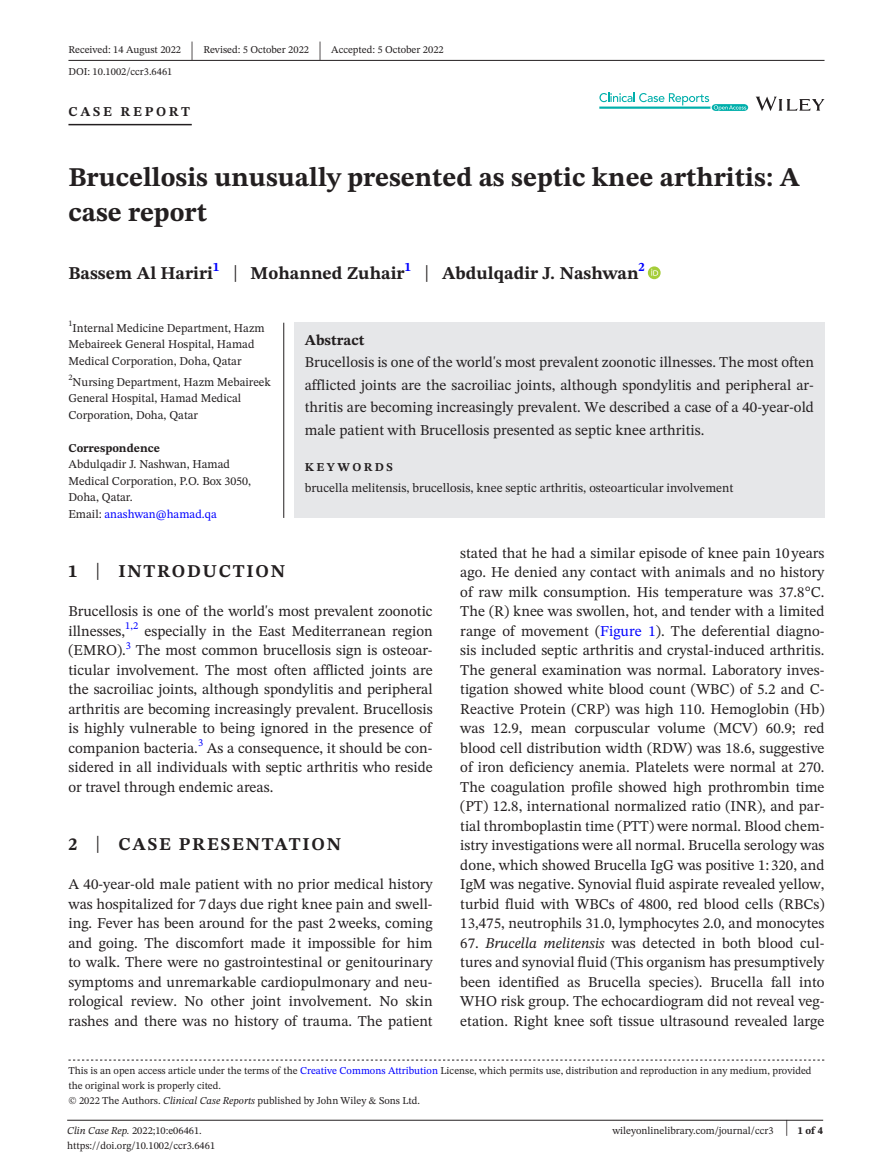
<style>
.page{position:relative;width:893px;height:1174px;background:#fff}
.page>*{position:absolute;margin:0;border:0;box-sizing:border-box;transform-origin:0 0}
.t1{font:700 27px/34.5px "STIX Two Text";color:#231f20}
.t2{font:25.65px "STIX Two Text";color:#231f20;scale:.49 1}
.t3{font:700 18px "STIX Two Text";color:#231f20}
.t4{font:700 18px "STIX Two Text";letter-spacing:.1em;color:#231f20}
.t5{font:15px/19.5px "STIX Two Text";color:#231f20;text-align:justify}
.t6{font:700 15px "STIX Two Text";color:#231f20}
.t7{font:700 13.5px "STIX Two Text";letter-spacing:.2em;color:#231f20}
.t8{font:12.75px "STIX Two Text";color:#231f20}
.t9{font:12px/16.5px "STIX Two Text";color:#231f20}
.t10{font:700 12px "STIX Two Text";color:#231f20}
.t11{font:700 12px "STIX Two Text";letter-spacing:.2em;color:#231f20}
.t12{font:10.5px/15px "STIX Two Text";color:#231f20}
.t13{font:700 10.5px "STIX Two Text";color:#231f20}
.t14{font:10.5px "STIX Two Text";color:#00f}
.s1{font-weight:400;font-size:23.4px}
.s2{color:#00f}
.s3{font-weight:400;font-size:23.7px}
.s4{font-style:italic}
.s5{font-weight:400;font-size:22.2px}
</style>
<div class="page">
<hr style="left:67px;top:1119px;width:756px;height:1px;background:#231f20">
<svg style="left:756px;top:97px;width:68px;height:14px"></svg>
<svg style="left:599px;top:93px;width:149px;height:18px"></svg>
<hr style="left:68px;top:60px;width:756px;height:1px;background:#231f20">
<hr style="left:68px;top:124px;width:124px;height:1px;background:#231f20">
<svg style="left:648px;top:266px;width:13px;height:13px"></svg>
<svg style="left:651px;top:269px;width:7px;height:7px"></svg>
<svg style="left:68px;top:1059px;width:756px;height:1px"></svg>
<hr style="left:283px;top:323px;width:1px;height:195px;background:#231f20">
<div style="left:294px;top:323px;width:530px;height:179px;background:#e6e7e9"></div>
<div style="left:294px;top:501px;width:530px;height:17px;background:#e6e7e9"></div>
<p class="t12" style="left:68px;top:42px;width:114px">Received: 14 August 2022</p>
<h2 class="t2" style="left:191px;top:32px;width:8px">|</h2>
<p class="t12" style="left:203px;top:42px;width:107px">Revised: 5 October 2022</p>
<h2 class="t2" style="left:318px;top:32px;width:8px">|</h2>
<p class="t12" style="left:331px;top:42px;width:114px">Accepted: 5 October 2022</p>
<p class="t12" style="left:68px;top:64px;width:105px">DOI: 10.1002/ccr3.6461</p>
<p class="t7" style="left:68px;top:101px;width:123px">CASE REPORT</p>
<h1 class="t1" style="left:68px;top:161px;width:733px">Brucellosis unusually presented as septic knee arthritis: A case report</h1>
<p class="t3" style="left:68px;top:260px;width:578px">Bassem Al Hariri<sup>1</sup> <span class="s1">|</span> Mohanned Zuhair<sup>1</sup> <span class="s1">|</span> Abdulqadir J. Nashwan<sup>2</sup></p>
<p class="t9" style="left:68px;top:319px;width:198px"><sup>1</sup>Internal Medicine Department, Hazm<br>Mebaireek General Hospital, Hamad<br>Medical Corporation, Doha, Qatar</p>
<p class="t9" style="left:68px;top:373px;width:204px"><sup>2</sup>Nursing Department, Hazm Mebaireek<br>General Hospital, Hamad Medical<br>Corporation, Doha, Qatar</p>
<p class="t10" style="left:68px;top:439px;width:93px">Correspondence</p>
<p class="t9" style="left:68px;top:456px;width:184px">Abdulqadir J. Nashwan, Hamad<br>Medical Corporation, P.O. Box 3050,<br>Doha, Qatar.<br>Email: <span class="s2">anashwan@hamad.qa</span></p>
<p class="t6" style="left:305px;top:329px;width:61px">Abstract</p>
<p class="t5" style="left:305px;top:351px;width:511px;line-height:22.5px">Brucellosis is one of the world's most prevalent zoonotic illnesses. The most often afflicted joints are the sacroiliac joints, although spondylitis and peripheral ar&shy;thritis are becoming increasingly prevalent. We described a case of a 40-year-old male patient with Brucellosis presented as septic knee arthritis.</p>
<p class="t11" style="left:305px;top:458px;width:90px">KEYWORDS</p>
<p class="t8" style="left:305px;top:478px;width:430px">brucella melitensis, brucellosis, knee septic arthritis, osteoarticular involvement</p>
<p class="t4" style="left:68px;top:558px;width:218px">1 <span class="s3">|</span> INTRODUCTION</p>
<p class="t5" style="left:68px;top:601px;width:366px">Brucellosis is one of the world's most prevalent zoonotic illnesses,</p>
<p class="t14" style="left:125px;top:618px;width:14px">1,2</p>
<p class="t5" style="left:144px;top:621px;width:290px">especially in the East Mediterranean region</p>
<p class="t5" style="left:68px;top:640px;width:59px">(EMRO).</p>
<p class="t14" style="left:126px;top:637px;width:7px">3</p>
<p class="t5" style="left:68px;top:640px;width:366px;text-indent:67px">The most common brucellosis sign is osteoar&shy;ticular involvement. The most often afflicted joints are the sacroiliac joints, although spondylitis and peripheral arthritis are becoming increasingly prevalent. Brucellosis is highly vulnerable to being ignored in the presence of companion bacteria.</p>
<p class="t14" style="left:198px;top:735px;width:7px">3</p>
<p class="t5" style="left:68px;top:738px;width:366px;text-indent:138px">As a consequence, it should be con&shy;sidered in all individuals with septic arthritis who reside or travel through endemic areas.</p>
<p class="t4" style="left:68px;top:831px;width:274px">2 <span class="s3">|</span> CASE PRESENTATION</p>
<p class="t5" style="left:68px;top:874px;width:366px">A 40-year-old male patient with no prior medical history was hospitalized for 7days due right knee pain and swell&shy;ing. Fever has been around for the past 2weeks, coming and going. The discomfort made it impossible for him to walk. There were no gastrointestinal or genitourinary symptoms and unremarkable cardiopulmonary and neu&shy;rological review. No other joint involvement. No skin rashes and there was no history of trauma. The patient</p>
<p class="t5" style="left:460px;top:543px;width:366px">stated that he had a similar episode of knee pain 10years ago. He denied any contact with animals and no history of raw milk consumption. His temperature was 37.8°C.<br>The (R) knee was swollen, hot, and tender with a limited range of movement (<span class="s2">Figure 1</span>). The deferential diagno&shy;sis included septic arthritis and crystal-induced arthritis.<br>The general examination was normal. Laboratory inves&shy;tigation showed white blood count (WBC) of 5.2 and C-Reactive Protein (CRP) was high 110. Hemoglobin (Hb) was 12.9, mean corpuscular volume (MCV) 60.9; red blood cell distribution width (RDW) was 18.6, suggestive of iron deficiency anemia. Platelets were normal at 270.<br>The coagulation profile showed high prothrombin time (PT) 12.8, international normalized ratio (INR), and par&shy;tial thromboplastin time (PTT) were normal. Blood chem&shy;istry investigations were all normal. Brucella serology was done, which showed Brucella IgG was positive 1:320, and IgM was negative. Synovial fluid aspirate revealed yellow, turbid fluid with WBCs of 4800, red blood cells (RBCs)<br>13,475, neutrophils 31.0, lymphocytes 2.0, and monocytes</p>
<p class="t5" style="left:460px;top:933px;width:366px">67. <span class="s4">Brucella melitensis</span> was detected in both blood cul&shy;tures and synovial fluid (This organism has presumptively been identified as Brucella species). Brucella fall into WHO risk group. The echocardiogram did not reveal veg&shy;etation. Right knee soft tissue ultrasound revealed large</p>
<p class="t12" style="left:68px;top:1063px;width:745px">This is an open access article under the terms of the <span class="s2">Creative Commons Attribution</span> License, which permits use, distribution and reproduction in any medium, provided the original work is properly cited.<br>© 2022 The Authors. <span class="s4">Clinical Case Reports</span> published by John Wiley &amp; Sons Ltd.</p>
<p class="t12" style="left:67px;top:1123px;width:136px"><span class="s4">Clin Case Rep.</span> 2022;10:e06461.</p>
<p class="t13" style="left:785px;top:1123px;width:39px"><span class="s5">|</span> 1 of 4</p>
<p class="t12" style="left:67px;top:1138px;width:150px">https://doi.org/10.1002/ccr3.6461</p>
<p class="t12" style="left:612px;top:1123px;width:163px">wileyonlinelibrary.com/journal/ccr3</p>
</div>
